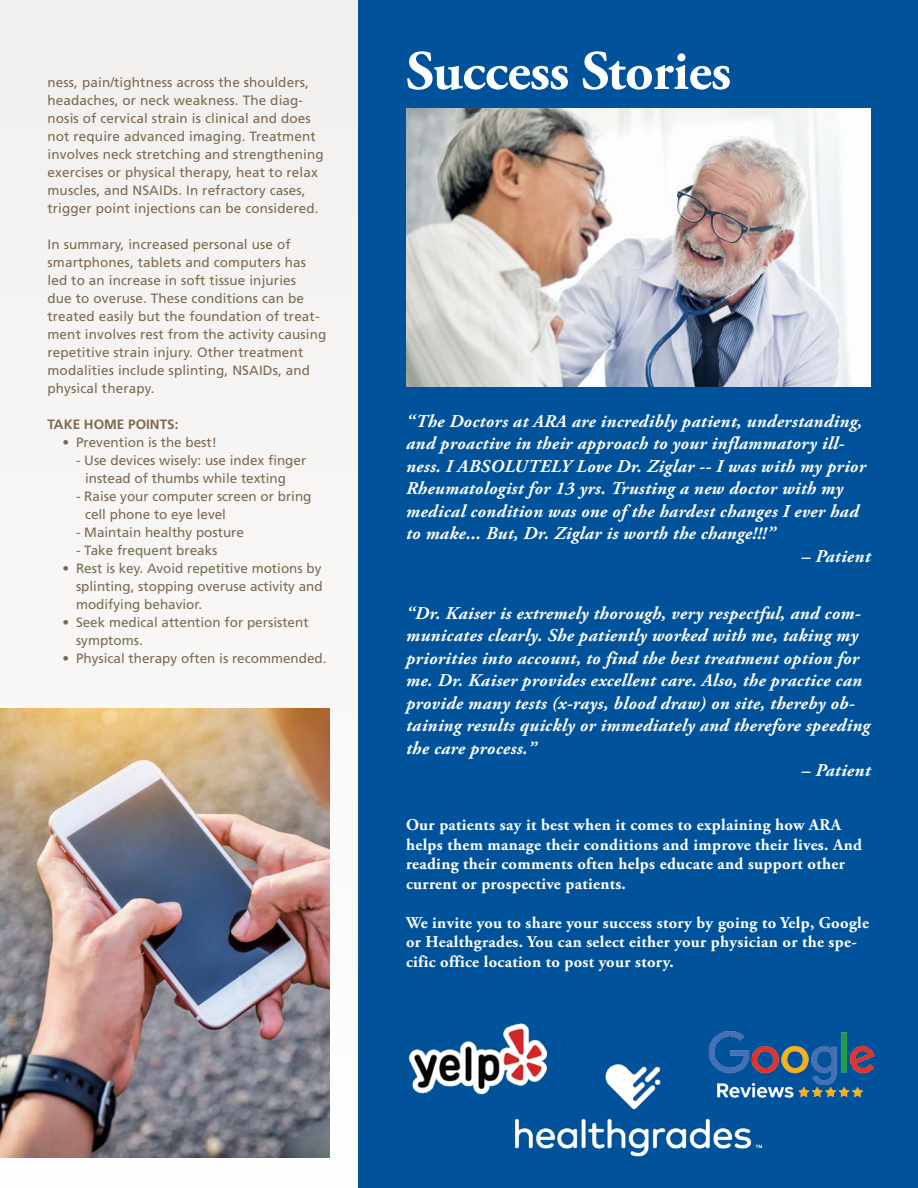
<style>
.page{position:relative;width:918px;height:1188px;background:#f6f5f3}
.page>*{position:absolute;margin:0;border:0;box-sizing:border-box;transform-origin:0 0}
.t1{font:700 55.5px "Adobe Garamond Pro";letter-spacing:-.01em;color:#fff}
.t2{font:italic 700 18px/22.5px "Adobe Garamond Pro";letter-spacing:.02em;color:#fff}
.t3{font:700 16.5px/19.5px "Adobe Garamond Pro";letter-spacing:.02em;color:#fff}
.t4{font:13.5px/18px "Frutiger";letter-spacing:.01em;color:#7c6a55}
.t5{font:700 13.5px "Frutiger";color:#7c6a55}
</style>
<div class="page">
<div style="left:359px;top:0;width:559px;height:1188px;background:#00539b"></div>
<img style="left:0;top:708px;width:330px;height:449px">
<img style="left:514px;top:1064px;width:249px;height:93px">
<img style="left:408px;top:1023px;width:164px;height:85px">
<img style="left:700px;top:1030px;width:175px;height:91px">
<img style="left:406px;top:108px;width:464px;height:279px">
<p class="t4" style="left:48px;top:74px;width:278px">ness, pain/tightness across the shoulders, headaches, or neck weakness. The diag&shy;nosis of cervical strain is clinical and does not require advanced imaging. Treatment involves neck stretching and strengthening exercises or physical therapy, heat to relax muscles, and NSAI</p>
<p class="t4" style="left:48px;top:182px;width:273px;text-indent:116px">Ds. I n refractory cases, trigger point injections can be considered.</p>
<p class="t4" style="left:48px;top:236px;width:280px">I n summary, increased personal use of smartphones, tablets and computers has led to an increase in soft tissue injuries<br>due to overuse. These conditions can be treated easily but the foundation of treat&shy;ment involves rest from the activity causing repetitive strain injury. Other treatment modalities include splinting, NSAI</p>
<p class="t4" style="left:263px;top:362px;width:49px">Ds, and</p>
<p class="t4" style="left:48px;top:380px;width:108px">physical therapy.</p>
<p class="t5" style="left:48px;top:417px;width:132px">TAKE HOME POINTS:</p>
<p class="t4" style="left:63px;top:434px;width:156px">• Prevention is the best!</p>
<p class="t4" style="left:85px;top:452px;width:223px;text-indent:-9px">- Use devices wisely: use index finger instead of thumbs while texting</p>
<p class="t4" style="left:85px;top:488px;width:228px;text-indent:-9px">- Raise your computer screen or bring cell phone to eye level</p>
<p class="t4" style="left:76px;top:524px;width:170px">- Maintain healthy posture</p>
<p class="t4" style="left:76px;top:542px;width:143px">- Take frequent breaks</p>
<p class="t4" style="left:76px;top:560px;width:248px;text-align:justify;text-indent:-14px">• Rest is key. Avoid repetitive motions by splinting, stopping overuse activity and modifying behavior.</p>
<p class="t4" style="left:76px;top:614px;width:234px;text-indent:-14px">• Seek medical attention for persistent symptoms.</p>
<p class="t4" style="left:63px;top:650px;width:266px">• Physical therapy often is recommended.</p>
<h1 class="t1" style="left:406px;top:39px;width:327px">Success Stories</h1>
<p class="t2" style="left:406px;top:410px;width:461px">“The Doctors at ARA are incredibly patient, understanding, and proactive in their approach to your inflammatory ill&shy;ness. I ABSOLUTELY Love Dr. Ziglar -- I was with my prior Rheumatologist for 13 yrs. Trusting a new doctor with my medical condition was one of the hardest changes I ever had to make... But, Dr. Ziglar is worth the change!!!”</p>
<h2 class="t2" style="left:801px;top:545px;width:71px">– Patient</h2>
<p class="t2" style="left:406px;top:602px;width:465px">“Dr. Kaiser is extremely thorough, very respectful, and com&shy;municates clearly. She patiently worked with me, taking my priorities into account, to find the best treatment option for me. Dr. Kaiser provides excellent care. Also, the practice can provide many tests (x-rays, blood draw) on site, thereby ob&shy;taining results quickly or immediately and therefore speeding the care process.”</p>
<h2 class="t2" style="left:801px;top:760px;width:71px">– Patient</h2>
<p class="t3" style="left:406px;top:816px;width:457px">Our patients say it best when it comes to explaining how ARA helps them manage their conditions and improve their lives. And reading their comments often helps educate and support other current or prospective patients.</p>
<p class="t3" style="left:406px;top:913px;width:465px">We invite you to share your success story by going to Yelp, Google or Healthgrades. You can select either your physician or the spe&shy;cific office location to post your story.</p>
</div>
